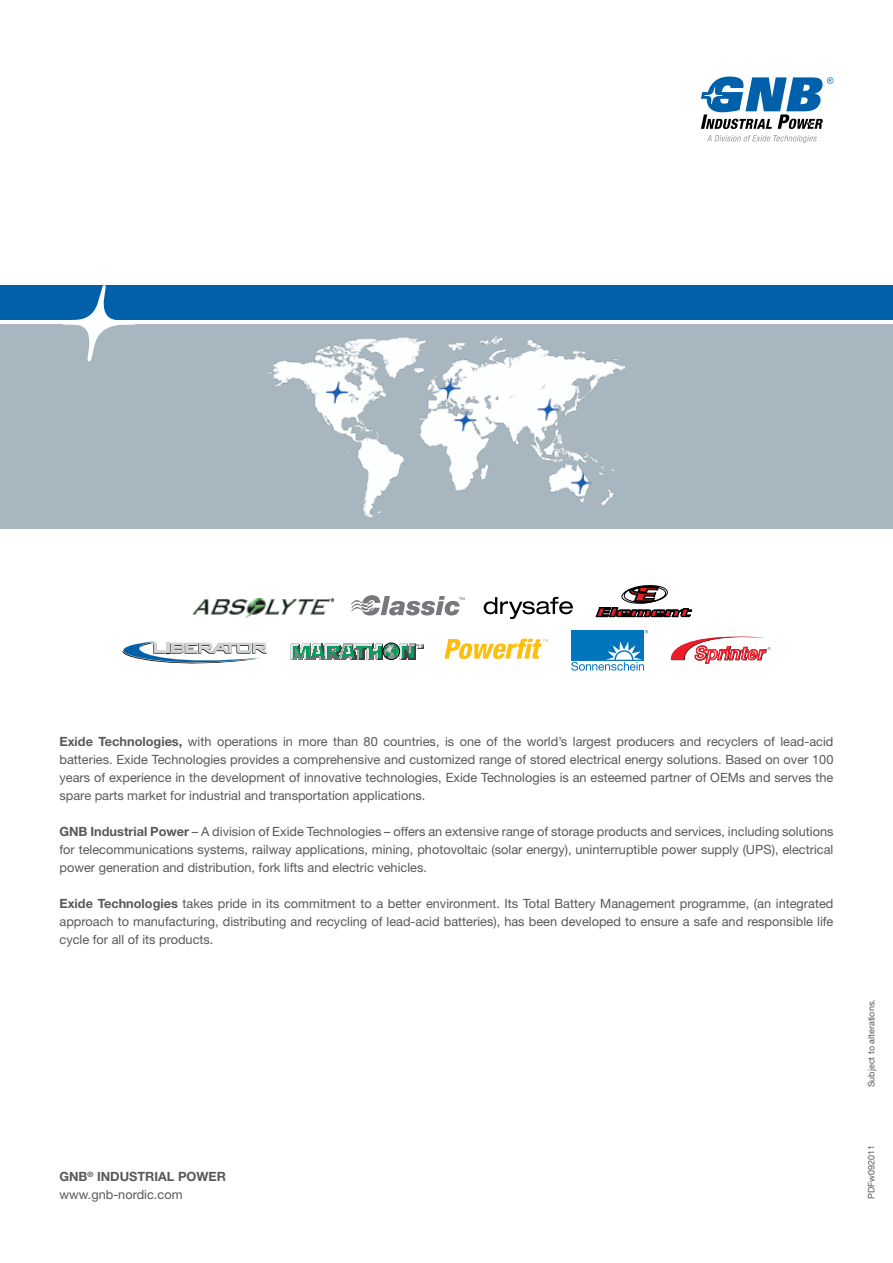
<style>
.page{position:relative;width:893px;height:1263px;background:#fff}
.page>*{position:absolute;margin:0;border:0;box-sizing:border-box;transform-origin:0 0}
.t1{font:12.75px/18px "Helvetica Neue";color:#58595b;text-align:justify}
.t2{font:700 12.75px/18px "Helvetica Neue";color:#58595b}
.t3{font:9px "Helvetica Neue";color:#58595b}
.s1{font-weight:700}
.s2{font-weight:400}
</style>
<div class="page">
<div style="left:0;top:285px;width:893px;height:35px;background:#0060a9"></div>
<div style="left:0;top:325px;width:893px;height:204px;background:#a8b6bf"></div>
<svg style="left:58px;top:285px;width:79px;height:77px"></svg>
<img style="left:268px;top:336px;width:357px;height:182px">
<svg style="left:707px;top:135px;width:110px;height:8px"></svg>
<svg style="left:701px;top:77px;width:132px;height:52px"></svg>
<svg style="left:571px;top:630px;width:77px;height:41px"></svg>
<svg style="left:444px;top:639px;width:104px;height:20px"></svg>
<svg style="left:123px;top:641px;width:144px;height:23px"></svg>
<svg style="left:596px;top:585px;width:96px;height:32px"></svg>
<svg style="left:484px;top:597px;width:89px;height:22px"></svg>
<svg style="left:351px;top:595px;width:113px;height:20px"></svg>
<img style="left:192px;top:598px;width:141px;height:19px">
<svg style="left:670px;top:636px;width:100px;height:27px"></svg>
<svg style="left:291px;top:642px;width:132px;height:17px;background:#7ba996"></svg>
<div style="left:383px;top:643px;width:17px;height:17px;border:1px solid #000;border-radius:50%"></div>
<p class="t1" style="left:60px;top:732px;width:775px"><span class="s1">Exide Technologies,</span> with operations in more than 80 countries, is one of the world’s largest producers and recyclers of lead-acid batteries. Exide Technologies provides a comprehensive and customized range of stored electrical energy solutions. Based on over 100 years of experience in the development of innovative technologies, Exide Technologies is an esteemed partner of OEMs and serves the spare parts market for industrial and transportation applications.</p>
<p class="t1" style="left:60px;top:822px;width:775px"><span class="s1">GNB Industrial Power</span> – A division of Exide Technologies – offers an extensive range of storage products and services, including solutions for telecommunications systems, railway applications, mining, photovoltaic (solar energy), uninterruptible power supply (UPS), electrical power generation and distribution, fork lifts and electric vehicles.</p>
<p class="t1" style="left:60px;top:894px;width:775px"><span class="s1">Exide Technologies</span> takes pride in its commitment to a better environment. Its Total Battery Management programme, (an integrated approach to manufacturing, distributing and recycling of lead-acid batteries), has been developed to ensure a safe and responsible life cycle for all of its products.</p>
<p class="t2" style="left:60px;top:1167px;width:168px">GNB<sup>®</sup> INDUSTRIAL POWER <span class="s2">www.gnb-nordic.com</span></p>
<p class="t3" style="left:866px;top:1087px;width:90px;rotate:-90deg">Subject to alterations.</p>
<p class="t3" style="left:866px;top:1199px;width:56px;rotate:-90deg">PDFw092011</p>
</div>
